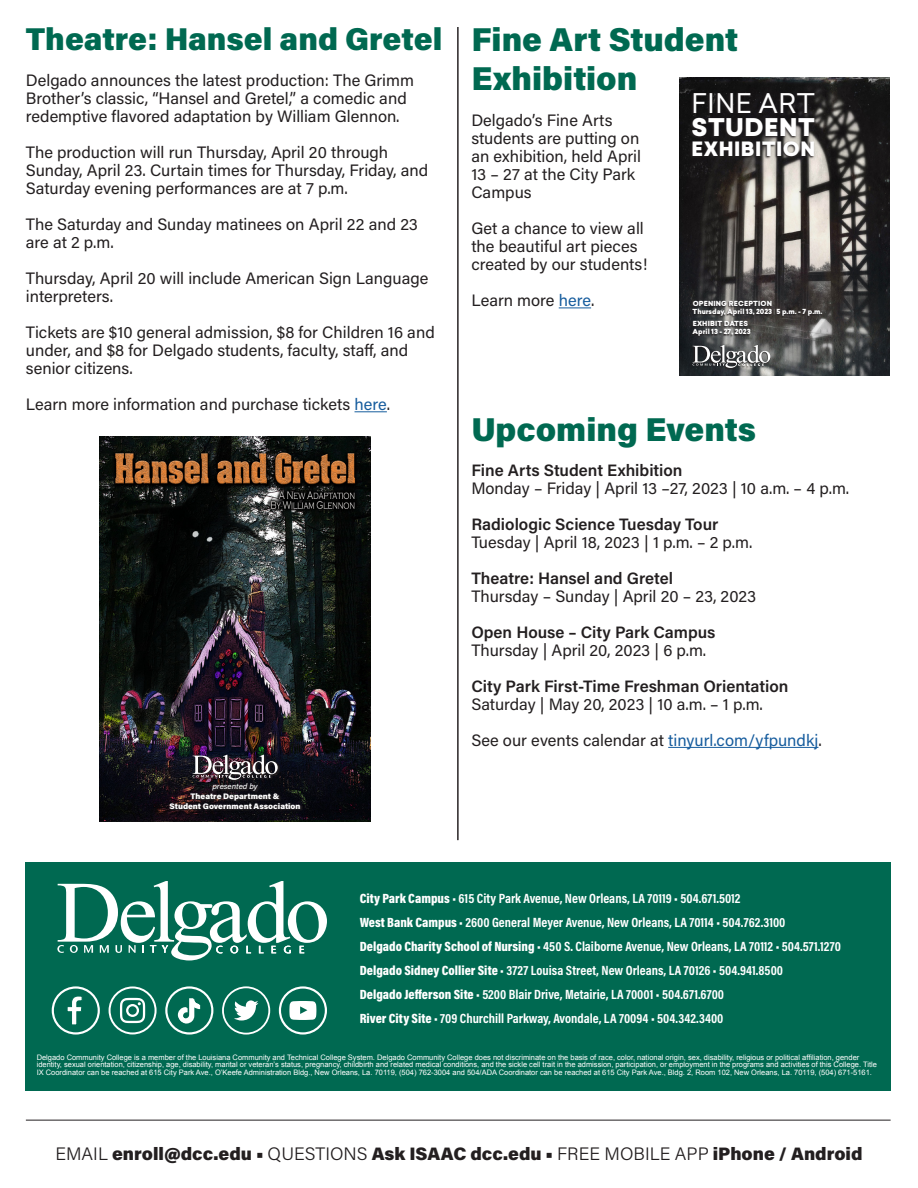
<style>
.page{position:relative;width:918px;height:1188px;background:#fff}
.page>*{position:absolute;margin:0;border:0;box-sizing:border-box;transform-origin:0 0}
.t1{font:900 33px/39px "Acumin Pro";color:#006951}
.t2{font:900 31.5px "Acumin Pro";color:#006951}
.t3{font:26.55px "Sailec";letter-spacing:.02em;color:#fff}
.t4{font:900 24px "Sailec";letter-spacing:.02em;color:#fff}
.t5{font:900 19.35px "Sailec";letter-spacing:.025em;color:#fff}
.t6{font:900 18px "Acumin Pro";color:#231f20}
.t7{font:16.5px/18px "Acumin Pro";color:#231f20}
.t8{font:600 16.5px "Acumin Pro";color:#231f20}
.t9{font:700 13.5px "Acumin Pro Cond";color:#fff}
.t10{font:900 7.95px/9.6px "Acumin Pro";color:#fff;text-align:center}
.t11{font:7.5px/7.5px "Arial";color:#fff}
.t12{font:900 6.9px/8.2px "Sailec";color:#fff}
.s1{color:#175d9e}
.s2{font-weight:500;font-style:italic}
.s3{font-weight:100}
.s4{font-weight:900}
.s5{font-weight:300}
</style>
<div class="page">
<hr style="left:26px;top:1120px;width:865px;height:1px;background:#231f20">
<div style="left:26px;top:862px;width:865px;height:228px;background:#006951"></div>
<svg style="left:52px;top:986px;width:48px;height:49px"></svg>
<svg style="left:279px;top:986px;width:48px;height:49px"></svg>
<svg style="left:109px;top:986px;width:48px;height:48px"></svg>
<svg style="left:165px;top:986px;width:48px;height:49px"></svg>
<svg style="left:222px;top:986px;width:48px;height:49px"></svg>
<svg style="left:57px;top:881px;width:270px;height:80px"></svg>
<hr style="left:355px;top:411px;width:32px;height:1px;background:#175d9e">
<hr style="left:559px;top:307px;width:32px;height:1px;background:#175d9e">
<hr style="left:668px;top:747px;width:150px;height:1px;background:#175d9e">
<hr style="left:458px;top:27px;width:1px;height:813px;background:#231f20">
<img style="left:100px;top:436px;width:270px;height:386px">
<svg style="left:169px;top:754px;width:134px;height:58px;background:#161218"></svg>
<svg style="left:193px;top:755px;width:85px;height:25px;background:#61585f"></svg>
<img style="left:679px;top:78px;width:211px;height:297px">
<svg style="left:690px;top:300px;width:133px;height:38px;background:#444342"></svg>
<svg style="left:690px;top:345px;width:81px;height:25px"></svg>
<svg style="left:693px;top:345px;width:77px;height:23px;background:#767878"></svg>
<svg style="left:689px;top:92px;width:127px;height:67px;background:#282526"></svg>
<p class="t2" style="left:26px;top:17px;width:418px">Theatre: Hansel and Gretel</p>
<p class="t7" style="left:26px;top:71px;width:390px">Delgado announces the latest production: The Grimm<br>Brother’s classic, “Hansel and Gretel,” a comedic and redemptive flavored adaptation by William Glennon.</p>
<p class="t7" style="left:26px;top:143px;width:404px">The production will run Thursday, April 20 through<br>Sunday, April 23. Curtain times for Thursday, Friday, and<br>Saturday evening performances are at 7 p.m.</p>
<p class="t7" style="left:26px;top:215px;width:394px">The Saturday and Sunday matinees on April 22 and 23 are at 2 p.m.</p>
<p class="t7" style="left:26px;top:269px;width:404px">Thursday, April 20 will include American Sign Language interpreters.</p>
<p class="t7" style="left:26px;top:323px;width:410px">Tickets are $10 general admission, $8 for Children 16 and under, and $8 for Delgado students, faculty, staff, and senior citizens.</p>
<p class="t7" style="left:26px;top:395px;width:366px">Learn more information and purchase tickets <span class="s1">here</span>.</p>
<p class="t10" style="left:170px;top:781px;width:132px"><span class="s2">presented by<br></span>Theatre Department &amp;<br>Student Government Association</p>
<p class="t1" style="left:471px;top:19px;width:268px">Fine Art Student<br>Exhibition</p>
<p class="t7" style="left:471px;top:111px;width:171px">Delgado’s Fine Arts students are putting on an exhibition, held April<br>13 – 27 at the City Park<br>Campus</p>
<p class="t7" style="left:471px;top:219px;width:178px">Get a chance to view all the beautiful art pieces created by our students!</p>
<p class="t7" style="left:471px;top:291px;width:125px">Learn more <span class="s1">here</span>.</p>
<p class="t3" style="left:692px;top:85px;width:125px">FINE ART</p>
<p class="t4" style="left:692px;top:110px;width:125px">STUDENT</p>
<p class="t5" style="left:691px;top:135px;width:125px">EXHIBITION</p>
<p class="t12" style="left:693px;top:300px;width:132px">OPENING RECEPTION<br>Thursday, April 13, 2023 <span class="s3">|</span> 5 p.m. - 7 p.m.</p>
<p class="t12" style="left:693px;top:320px;width:60px">EXHIBIT DATES<br>April 13 - 27, 2023</p>
<p class="t1" style="left:471px;top:409px;width:286px">Upcoming Events</p>
<p class="t8" style="left:471px;top:458px;width:213px">Fine Arts Student Exhibition</p>
<p class="t7" style="left:471px;top:478px;width:379px">Monday – Friday | April 13 –27, 2023 | 10 a.m. – 4 p.m.</p>
<p class="t8" style="left:471px;top:512px;width:249px">Radiologic Science Tuesday Tour</p>
<p class="t7" style="left:471px;top:532px;width:282px">Tuesday | April 18, 2023 | 1 p.m. – 2 p.m.</p>
<p class="t8" style="left:471px;top:566px;width:203px">Theatre: Hansel and Gretel</p>
<p class="t7" style="left:471px;top:586px;width:286px">Thursday – Sunday | April 20 – 23, 2023</p>
<p class="t8" style="left:471px;top:620px;width:246px">Open House – City Park Campus</p>
<p class="t7" style="left:471px;top:640px;width:236px">Thursday | April 20, 2023 | 6 p.m.</p>
<p class="t8" style="left:471px;top:674px;width:319px">City Park First-Time Freshman Orientation</p>
<p class="t7" style="left:471px;top:694px;width:293px">Saturday | May 20, 2023 | 10 a.m. – 1 p.m.</p>
<p class="t7" style="left:471px;top:730px;width:352px">See our events calendar at <span class="s1">tinyurl.com/yfpundkj</span>.</p>
<p class="t9" style="left:360px;top:889px;width:382px"><span class="s4">City Park Campus</span> • 615 City Park Avenue, New Orleans, LA 70119 • 504.671.5012</p>
<p class="t9" style="left:360px;top:913px;width:427px"><span class="s4">West Bank Campus</span> • 2600 General Meyer Avenue, New Orleans, LA 70114 • 504.762.3100</p>
<p class="t9" style="left:360px;top:937px;width:483px"><span class="s4">Delgado Charity School of Nursing</span> • 450 S. Claiborne Avenue, New Orleans, LA 70112 • 504.571.1270</p>
<p class="t9" style="left:360px;top:961px;width:425px"><span class="s4">Delgado Sidney Collier Site</span> • 3727 Louisa Street, New Orleans, LA 70126 • 504.941.8500</p>
<p class="t9" style="left:360px;top:985px;width:366px"><span class="s4">Delgado Jefferson Site</span> • 5200 Blair Drive, Metairie, LA 70001 • 504.671.6700</p>
<p class="t9" style="left:360px;top:1009px;width:365px"><span class="s4">River City Site</span> • 709 Churchill Parkway, Avondale, LA 70094 • 504.342.3400</p>
<p class="t11" style="left:37px;top:1053px;width:842px">Delgado Community College is a member of the Louisiana Community and Technical College System. Delgado Community College does not discriminate on the basis of race, color, national origin, sex, disability, religious or political affiliation, gender identity, sexual orientation, citizenship, age, disability, marital or veteran’s status, pregnancy, childbirth and related medical conditions, and the sickle cell trait in the admission, participation, or employment in the programs and activities of this College. Title<br>IX Coordinator can be reached at 615 City Park Ave., O’Keefe Administration Bldg., New Orleans, La. 70119, (504) 762-3004 and 504/ADA Coordinator can be reached at 615 City Park Ave., Bldg. 2, Room 102, New Orleans, La. 70119, (504) 671-5161.</p>
<p class="t6" style="left:55px;top:1141px;width:809px"><span class="s5">EMAIL</span> enroll@dcc.edu • <span class="s5">QUESTIONS</span> Ask ISAAC dcc.edu • <span class="s5">FREE MOBILE APP</span> iPhone / Android</p>
</div>
